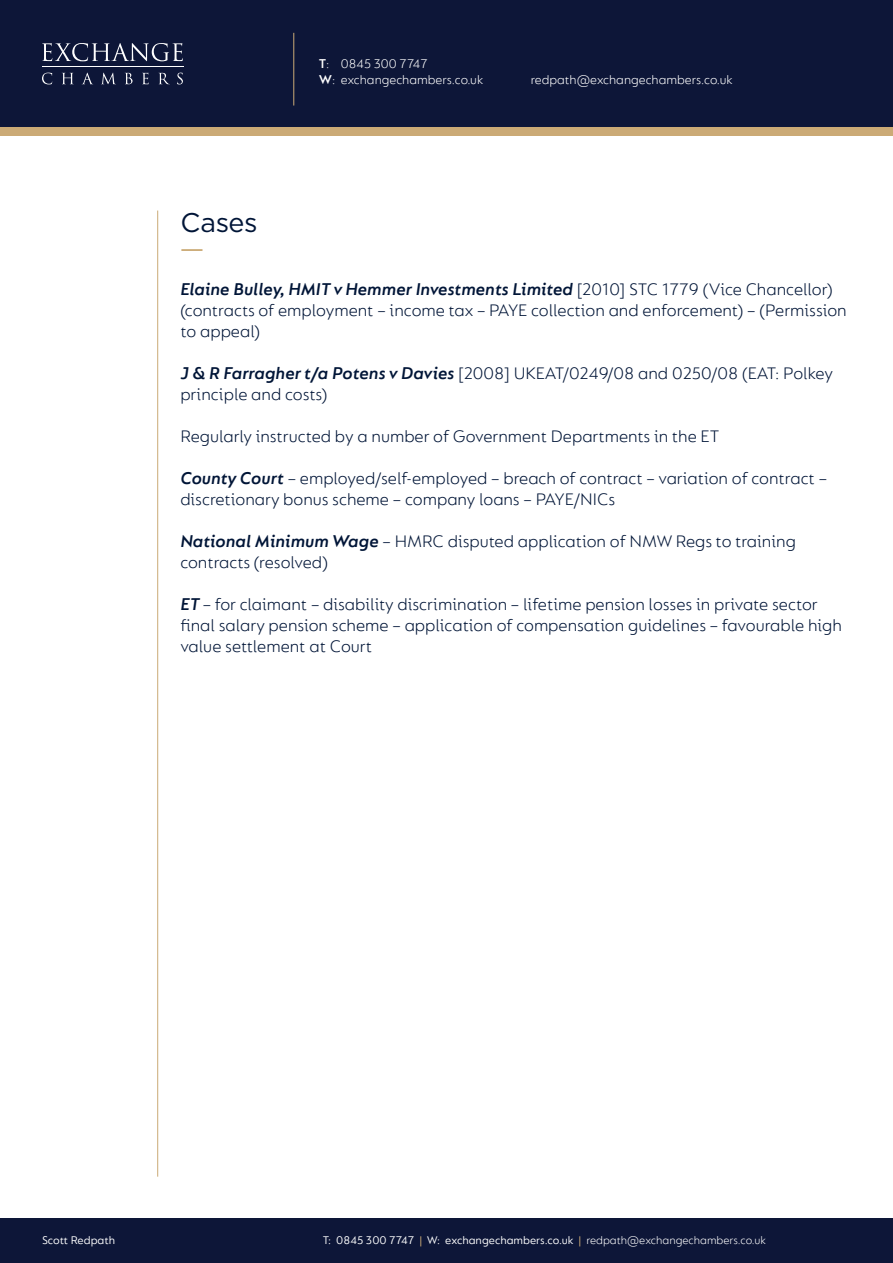
<style>
.page{position:relative;width:893px;height:1263px;background:#fff}
.page>*{position:absolute;margin:0;border:0;box-sizing:border-box;transform-origin:0 0}
.t1{font:27px "Gotham";letter-spacing:-.015em;color:#001537}
.t2{font:300 18px/21px "FS Lucas";color:#001537}
.t3{font:300 13.5px/16.2px "FS Lucas";color:#fff}
.t4{font:12px "FS Lucas";color:#fff}
.s1{font-weight:600}
.s2{font-weight:600;font-style:italic}
.s3{color:#cbaa76}
.s4{font-weight:300}
</style>
<div class="page">
<div style="left:0;top:64px;width:893px;height:72px;background:#cbaa76"></div>
<div style="left:0;top:0;width:893px;height:127px;background:#0d1638"></div>
<div style="left:0;top:1219px;width:893px;height:44px;background:#0d1638"></div>
<hr style="left:42px;top:67px;width:142px;height:1px;background:#fff">
<svg style="left:42px;top:43px;width:141px;height:18px"></svg>
<svg style="left:42px;top:73px;width:10px;height:11px"></svg>
<svg style="left:62px;top:73px;width:11px;height:11px"></svg>
<svg style="left:82px;top:73px;width:11px;height:11px"></svg>
<svg style="left:102px;top:73px;width:13px;height:11px"></svg>
<svg style="left:125px;top:73px;width:8px;height:11px"></svg>
<svg style="left:142px;top:73px;width:7px;height:11px"></svg>
<svg style="left:159px;top:73px;width:10px;height:11px"></svg>
<svg style="left:177px;top:73px;width:6px;height:11px"></svg>
<hr style="left:293px;top:33px;width:1px;height:73px;background:#cbaa76">
<hr style="left:157px;top:211px;width:1px;height:966px;background:#cbaa76">
<hr style="left:181px;top:249px;width:21px;height:2px;background:#cbaa76">
<p class="t1" style="left:180px;top:205px;width:79px">Cases</p>
<p class="t3" style="left:319px;top:55px;width:166px"><span class="s1">T</span>: 0845 300 7747<br><span class="s1">W</span>: exchangechambers.co.uk</p>
<p class="t3" style="left:531px;top:71px;width:203px">redpath@exchangechambers.co.uk</p>
<p class="t2" style="left:180px;top:278px;width:668px"><span class="s2">Elaine Bulley, HMIT v Hemmer Investments Limited</span> [2010] STC 1779 (Vice Chancellor) (contracts of employment – income tax – PAYE collection and enforcement) – (Permission to appeal)</p>
<p class="t2" style="left:180px;top:362px;width:654px"><span class="s2">J &amp; R Farragher t/a Potens v Davies</span> [2008] UKEAT/0249/08 and 0250/08 (EAT: Polkey principle and costs)</p>
<p class="t2" style="left:180px;top:425px;width:540px">Regularly instructed by a number of Government Departments in the ET</p>
<p class="t2" style="left:180px;top:467px;width:648px"><span class="s2">County Court</span> – employed/self-employed – breach of contract – variation of contract – discretionary bonus scheme – company loans – PAYE/NICs</p>
<p class="t2" style="left:180px;top:530px;width:617px"><span class="s2">National Minimum Wage</span> – HMRC disputed application of NMW Regs to training contracts (resolved)</p>
<p class="t2" style="left:180px;top:593px;width:663px"><span class="s2">ET</span> – for claimant – disability discrimination – lifetime pension losses in private sector final salary pension scheme – application of compensation guidelines – favourable high value settlement at Court</p>
<p class="t4" style="left:42px;top:1233px;width:75px">Scott Redpath</p>
<p class="t4" style="left:323px;top:1233px;width:445px">T: 0845 300 7747 <span class="s3">|</span> W: exchangechambers.co.uk <span class="s3">|</span> <span class="s4">redpath@exchangechambers.co.uk</span></p>
</div>
